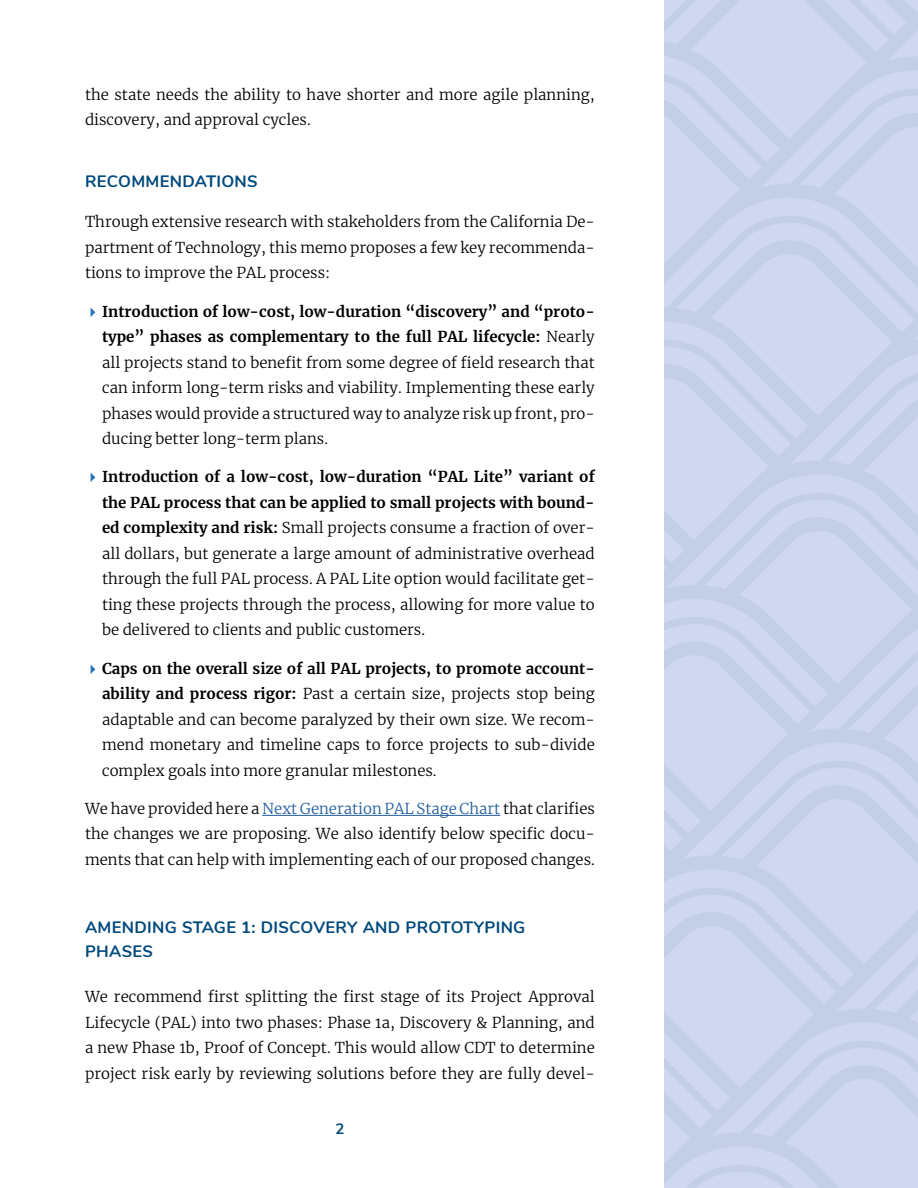
<style>
.page{position:relative;width:918px;height:1188px;background:#fff}
.page>*{position:absolute;margin:0;border:0;box-sizing:border-box;transform-origin:0 0}
.t1{font:700 16.5px/24px "Nunito";letter-spacing:.02em;color:#00497c}
.t2{font:300 15px/25.5px "Merriweather";color:#000;text-align:justify}
.t3{font:700 15px "Nunito Sans";color:#00497c}
.s1{font-weight:700}
.s2{color:#215e9e}
</style>
<div class="page">
<svg style="left:664px;top:0;width:254px;height:1188px;background:#cbd5eb"></svg>
<hr style="left:262px;top:815px;width:238px;height:1px;background:#215e9e">
<p class="t2" style="left:85px;top:81px;width:511px">the state needs the ability to have shorter and more agile planning, discovery, and approval cycles.</p>
<p class="t1" style="left:85px;top:168px;width:174px">RECOMMENDATIONS</p>
<p class="t2" style="left:85px;top:209px;width:511px">Through extensive research with stakeholders from the California De&shy;partment of Technology, this memo proposes a few key recommenda&shy;tions to improve the PAL process:</p>
<p class="t2" style="left:102px;top:298px;width:494px"><span class="s1">Introduction of low-cost, low-duration “discovery” and “proto&shy;type” phases as complementary to the full PAL lifecycle:</span> Nearly all projects stand to benefit from some degree of field research that can inform long-term risks and viability. Implementing these early phases would provide a structured way to analyze risk up front, pro&shy;ducing better long-term plans.</p>
<p class="t2" style="left:102px;top:464px;width:494px"><span class="s1">Introduction of a low-cost, low-duration “PAL Lite” variant of the PAL process that can be applied to small projects with bound&shy;ed complexity and risk:</span> Small projects consume a fraction of over&shy;all dollars, but generate a large amount of administrative overhead through the full PAL process. A PAL Lite option would facilitate get&shy;ting these projects through the process, allowing for more value to be delivered to clients and public customers.</p>
<p class="t2" style="left:102px;top:655px;width:494px"><span class="s1">Caps on the overall size of all PAL projects, to promote account&shy;ability and process rigor:</span> Past a certain size, projects stop being adaptable and can become paralyzed by their own size. We recom&shy;mend monetary and timeline caps to force projects to sub-divide complex goals into more granular milestones.</p>
<p class="t2" style="left:85px;top:795px;width:511px">We have provided here a <span class="s2">Next Generation PAL Stage Chart</span> that clarifies the changes we are proposing. We also identify below specific docu&shy;ments that can help with implementing each of our proposed changes.</p>
<p class="t1" style="left:85px;top:915px;width:442px">AMENDING STAGE 1: DISCOVERY AND PROTOTYPING<br>PHASES</p>
<p class="t2" style="left:85px;top:983px;width:511px">We recommend first splitting the first stage of its Project Approval Lifecycle (PAL) into two phases: Phase 1a, Discovery &amp; Planning, and a new Phase 1b, Proof of Concept. This would allow CDT to determine project risk early by reviewing solutions before they are fully devel-</p>
<p class="t3" style="left:336px;top:1118px;width:11px">2</p>
</div>
